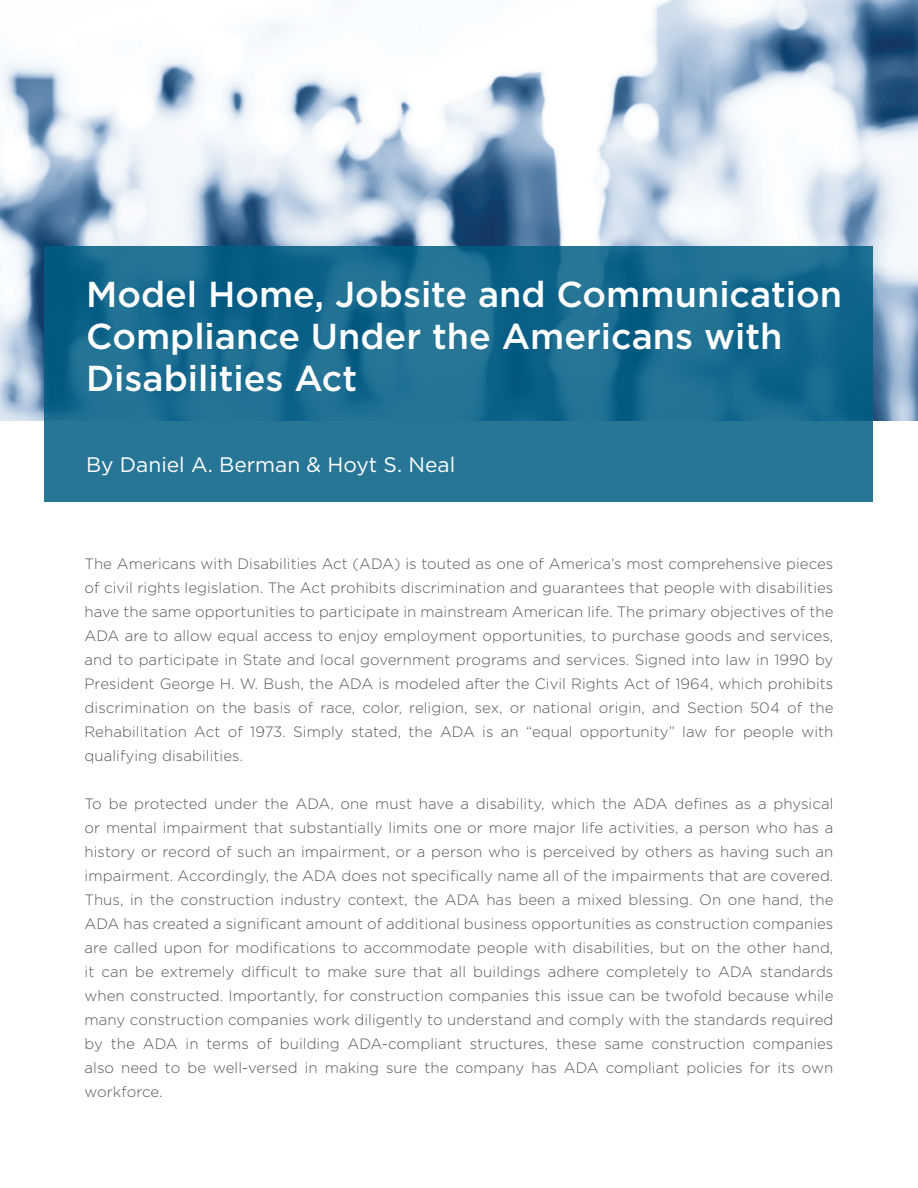
<style>
.page{position:relative;width:918px;height:1188px;background:#fff}
.page>*{position:absolute;margin:0;border:0;box-sizing:border-box;transform-origin:0 0}
.t1{font:500 36px/42px "Gotham";color:#fff}
.t2{font:21px "Gotham";color:#fff}
.t3{font:300 15px/24px "Gotham";letter-spacing:.005em;color:#57585a;text-align:justify}
</style>
<div class="page">
<img style="left:0;top:0;width:918px;height:420px">
<svg style="left:45px;top:246px;width:828px;height:256px;fill:#237394"></svg>
<p class="t1" style="left:86px;top:272px;width:757px">Model Home, Jobsite and Communication<br>Compliance Under the Americans with<br>Disabilities Act</p>
<p class="t2" style="left:86px;top:453px;width:371px">By Daniel A. Berman &amp; Hoyt S. Neal</p>
<p class="t3" style="left:85px;top:552px;width:750px">The Americans with Disabilities Act (ADA) is touted as one of America’s most comprehensive pieces of civil rights legislation. The Act prohibits discrimination and guarantees that people with disabilities have the same opportunities to participate in mainstream American life. The primary objectives of the ADA are to allow equal access to enjoy employment opportunities, to purchase goods and services, and to participate in State and local government programs and services. Signed into law in 1990 by President George H. W. Bush, the ADA is modeled after the Civil Rights Act of 1964, which prohibits discrimination on the basis of race, color, religion, sex, or national origin, and Section 504 of the Rehabilitation Act of 1973. Simply stated, the ADA is an “equal opportunity” law for people with qualifying disabilities.</p>
<p class="t3" style="left:85px;top:792px;width:750px">To be protected under the ADA, one must have a disability, which the ADA defines as a physical or mental impairment that substantially limits one or more major life activities, a person who has a history or record of such an impairment, or a person who is perceived by others as having such an impairment. Accordingly, the ADA does not specifically name all of the impairments that are covered.<br>Thus, in the construction industry context, the ADA has been a mixed blessing. On one hand, the ADA has created a significant amount of additional business opportunities as construction companies are called upon for modifications to accommodate people with disabilities, but on the other hand, it can be extremely difficult to make sure that all buildings adhere completely to ADA standards when constructed. Importantly, for construction companies this issue can be twofold because while many construction companies work diligently to understand and comply with the standards required by the ADA in terms of building ADA-compliant structures, these same construction companies also need to be well-versed in making sure the company has ADA compliant policies for its own workforce.</p>
</div>
